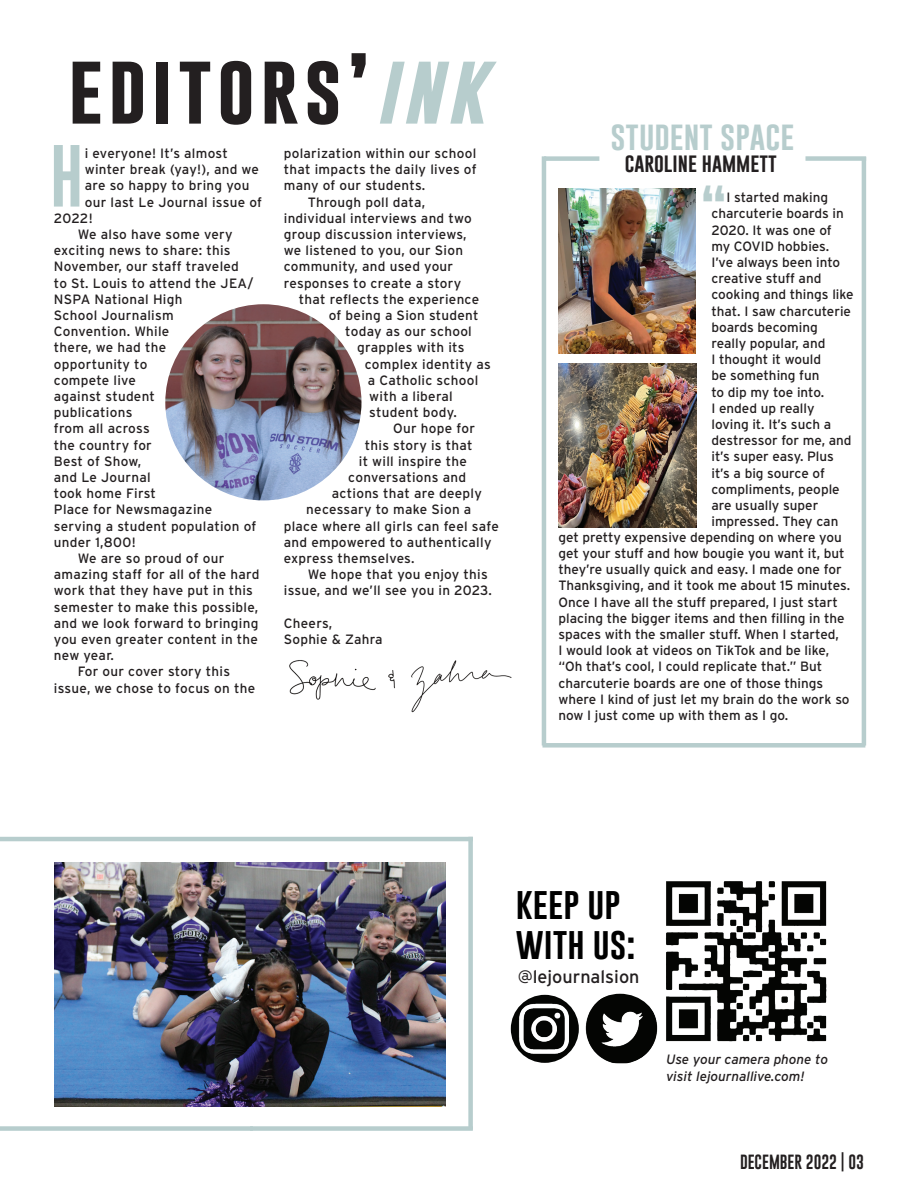
<style>
.page{position:relative;width:918px;height:1188px;background:#fff}
.page>*{position:absolute;margin:0;border:0;box-sizing:border-box;transform-origin:0 0}
.t1{font:700 72px "Gobold";letter-spacing:.07em;color:#231f20}
.t2{font:64.2px "Gobold";color:#b7cdcd}
.t3{font:49.5px "Gobold Lowplus";color:#b7cdcd}
.t4{font:33px/39.6px "Gobold";color:#000}
.t5{font:30px "Gobold";color:#b7cdcd}
.t6{font:19.5px "Gobold";color:#231f20}
.t7{font:18px "Interstate";color:#231f20}
.t8{font:15px "Gobold";color:#231f20}
.t9{font:13.5px/16.2px "Interstate";letter-spacing:.005em;color:#231f20}
.t10{font:italic 13.5px/16.2px "Interstate";color:#231f20}
.s1{font-style:italic;color:#b7cdcd}
</style>
<div class="page">
<img style="left:665px;top:881px;width:162px;height:161px">
<img style="left:511px;top:995px;width:68px;height:68px;border-radius:34px">
<img style="left:585px;top:994px;width:73px;height:69px">
<div style="left:806px;top:156px;width:60px;height:5px;background:#b7cdcd"></div>
<div style="left:544px;top:156px;width:55px;height:5px;background:#b7cdcd"></div>
<hr style="left:542px;top:156px;width:4px;height:590px;background:#b7cdcd">
<hr style="left:862px;top:157px;width:4px;height:589px;background:#b7cdcd">
<div style="left:542px;top:743px;width:323px;height:5px;background:#b7cdcd"></div>
<div style="left:468px;top:837px;width:5px;height:293px;background:#b7cdcd"></div>
<hr style="left:0;top:837px;width:473px;height:4px;background:#b7cdcd">
<div style="left:0;top:1126px;width:253px;height:5px;background:#b7cdcd"></div>
<div style="left:250px;top:1126px;width:223px;height:5px;background:#b7cdcd"></div>
<img style="left:54px;top:862px;width:391px;height:245px">
<img style="left:558px;top:188px;width:138px;height:166px">
<img style="left:558px;top:363px;width:138px;height:164px">
<img style="left:289px;top:660px;width:223px;height:53px">
<img style="left:165px;top:304px;width:197px;height:196px;border-radius:98px">
<h1 class="t1" style="left:68px;top:42px;width:419px">EDITORS’<span class="s1">ink</span></h1>
<h2 class="t2" style="left:50px;top:135px;width:35px">H</h2>
<p class="t9" style="left:85px;top:145px;width:145px">i everyone! It’s almost</p>
<p class="t9" style="left:85px;top:161px;width:176px">winter break (yay!), and we</p>
<p class="t9" style="left:85px;top:177px;width:166px">are so happy to bring you</p>
<p class="t9" style="left:85px;top:194px;width:179px">our last Le Journal issue of</p>
<p class="t9" style="left:54px;top:210px;width:40px">2022!</p>
<p class="t9" style="left:78px;top:226px;width:156px">We also have some very</p>
<p class="t9" style="left:54px;top:242px;width:178px">exciting news to share: this</p>
<p class="t9" style="left:54px;top:258px;width:187px">November, our staff traveled</p>
<p class="t9" style="left:54px;top:275px;width:201px">to St. Louis to attend the JEA/</p>
<p class="t9" style="left:54px;top:291px;width:130px">NSPA National High</p>
<p class="t9" style="left:54px;top:307px;width:121px">School Journalism</p>
<p class="t9" style="left:54px;top:323px;width:117px">Convention. While</p>
<p class="t9" style="left:54px;top:339px;width:114px">there, we had the</p>
<p class="t9" style="left:54px;top:356px;width:95px">opportunity to</p>
<p class="t9" style="left:54px;top:372px;width:84px">compete live</p>
<p class="t9" style="left:54px;top:388px;width:103px">against student</p>
<p class="t9" style="left:54px;top:404px;width:80px">publications</p>
<p class="t9" style="left:54px;top:420px;width:97px">from all across</p>
<p class="t9" style="left:54px;top:437px;width:100px">the country for</p>
<p class="t9" style="left:54px;top:453px;width:89px">Best of Show,</p>
<p class="t9" style="left:54px;top:469px;width:98px">and Le Journal</p>
<p class="t9" style="left:54px;top:485px;width:104px">took home First</p>
<p class="t9" style="left:54px;top:501px;width:160px">Place for Newsmagazine</p>
<p class="t9" style="left:54px;top:518px;width:204px">serving a student population of</p>
<p class="t9" style="left:54px;top:534px;width:83px">under 1,800!</p>
<p class="t9" style="left:78px;top:550px;width:148px">We are so proud of our</p>
<p class="t9" style="left:54px;top:566px;width:207px">amazing staff for all of the hard</p>
<p class="t9" style="left:54px;top:582px;width:201px">work that they have put in this</p>
<p class="t9" style="left:54px;top:599px;width:206px">semester to make this possible,</p>
<p class="t9" style="left:54px;top:615px;width:206px">and we look forward to bringing</p>
<p class="t9" style="left:54px;top:631px;width:206px">you even greater content in the</p>
<p class="t9" style="left:54px;top:647px;width:62px">new year.</p>
<p class="t9" style="left:78px;top:663px;width:154px">For our cover story this</p>
<p class="t9" style="left:54px;top:680px;width:203px">issue, we chose to focus on the</p>
<p class="t9" style="left:284px;top:145px;width:194px">polarization within our school</p>
<p class="t9" style="left:284px;top:161px;width:194px">that impacts the daily lives of</p>
<p class="t9" style="left:284px;top:177px;width:143px">many of our students.</p>
<p class="t9" style="left:308px;top:194px;width:119px">Through poll data,</p>
<p class="t9" style="left:284px;top:210px;width:189px">individual interviews and two</p>
<p class="t9" style="left:284px;top:226px;width:184px">group discussion interviews,</p>
<p class="t9" style="left:284px;top:242px;width:181px">we listened to you, our Sion</p>
<p class="t9" style="left:284px;top:258px;width:171px">community, and used your</p>
<p class="t9" style="left:284px;top:275px;width:179px">responses to create a story</p>
<p class="t9" style="left:299px;top:291px;width:182px">that reflects the experience</p>
<p class="t9" style="left:329px;top:307px;width:151px">of being a Sion student</p>
<p class="t9" style="left:345px;top:323px;width:128px">today as our school</p>
<p class="t9" style="left:357px;top:339px;width:109px">grapples with its</p>
<p class="t9" style="left:365px;top:356px;width:128px">complex identity as</p>
<p class="t9" style="left:368px;top:372px;width:112px">a Catholic school</p>
<p class="t9" style="left:369px;top:388px;width:85px">with a liberal</p>
<p class="t9" style="left:369px;top:404px;width:89px">student body.</p>
<p class="t9" style="left:393px;top:420px;width:83px">Our hope for</p>
<p class="t9" style="left:365px;top:437px;width:109px">this story is that</p>
<p class="t9" style="left:359px;top:453px;width:110px">it will inspire the</p>
<p class="t9" style="left:348px;top:469px;width:119px">conversations and</p>
<p class="t9" style="left:332px;top:485px;width:152px">actions that are deeply</p>
<p class="t9" style="left:306px;top:501px;width:167px">necessary to make Sion a</p>
<p class="t9" style="left:284px;top:518px;width:217px">place where all girls can feel safe</p>
<p class="t9" style="left:284px;top:534px;width:209px">and empowered to authentically</p>
<p class="t9" style="left:284px;top:550px;width:132px">express themselves.</p>
<p class="t9" style="left:308px;top:566px;width:181px">We hope that you enjoy this</p>
<p class="t9" style="left:284px;top:582px;width:210px">issue, and we’ll see you in 2023.</p>
<p class="t9" style="left:284px;top:615px;width:100px">Cheers,<br>Sophie &amp; Zahra</p>
<h3 class="t5" style="left:611px;top:116px;width:185px">student space</h3>
<h3 class="t6" style="left:625px;top:150px;width:153px">caroline hammett</h3>
<p class="t9" style="left:711px;top:189px;width:144px;text-indent:15px">I started making charcuterie boards in<br>2020. It was one of my COVID hobbies.<br>I’ve always been into creative stuff and cooking and things like that. I saw charcuterie boards becoming really popular, and<br>I thought it would<br>be something fun<br>to dip my toe into.<br>I ended up really loving it. It’s such a destressor for me, and it’s super easy. Plus it’s a big source of compliments, people are usually super impressed. They can</p>
<h3 class="t3" style="left:700px;top:177px;width:27px">“</h3>
<p class="t9" style="left:558px;top:529px;width:293px">get pretty expensive depending on where you get your stuff and how bougie you want it, but they’re usually quick and easy. I made one for Thanksgiving, and it took me about 15 minutes.<br>Once I have all the stuff prepared, I just start placing the bigger items and then filling in the spaces with the smaller stuff. When I started,<br>I would look at videos on TikTok and be like, “Oh that’s cool, I could replicate that.” But charcuterie boards are one of those things where I kind of just let my brain do the work so now I just come up with them as I go.</p>
<h3 class="t4" style="left:516px;top:883px;width:121px">keep up with us:</h3>
<h3 class="t7" style="left:518px;top:967px;width:123px">@lejournalsion</h3>
<p class="t10" style="left:666px;top:1052px;width:163px">Use your camera phone to visit lejournallive.com!</p>
<p class="t8" style="left:740px;top:1152px;width:125px">DECEMBER 2022 | 03</p>
</div>
